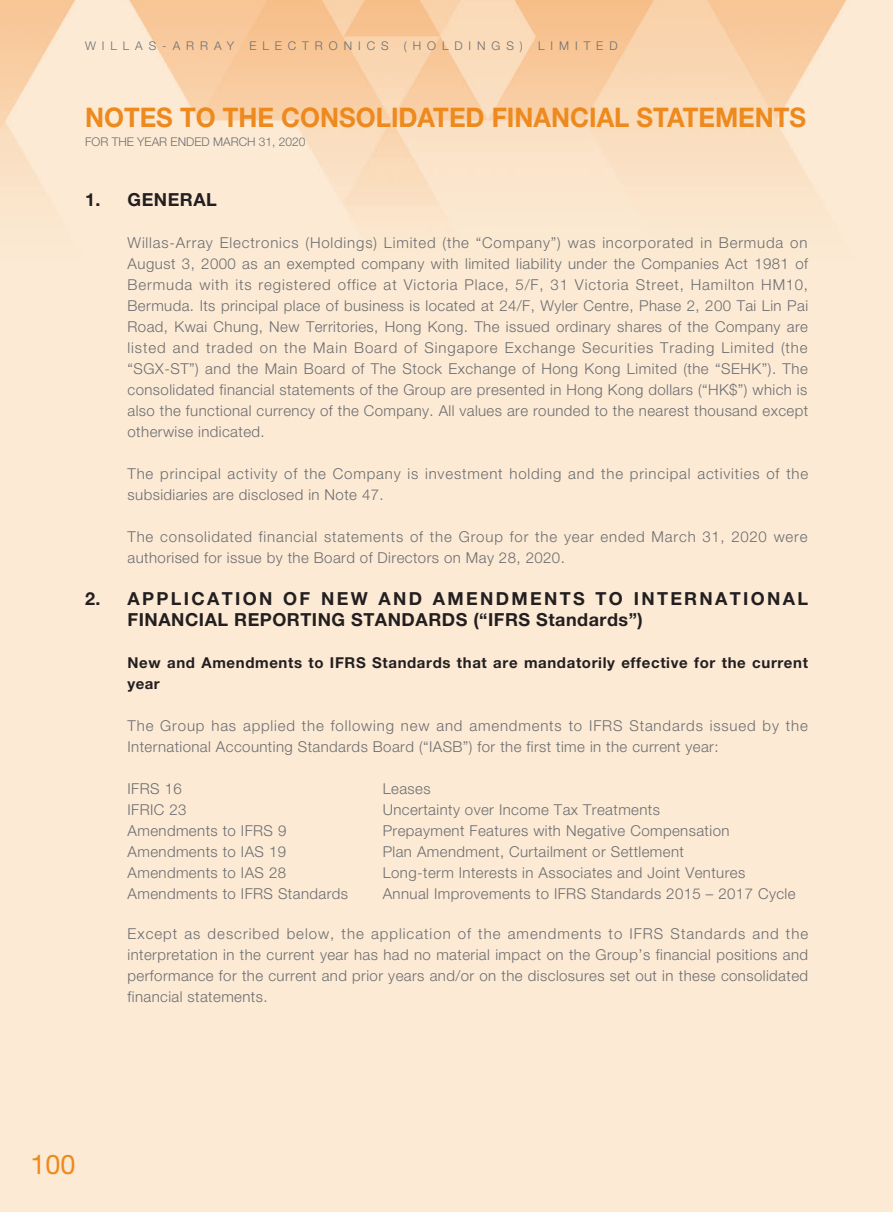
<style>
.page{position:relative;width:893px;height:1212px;background:#fcead5}
.page>*{position:absolute;margin:0;border:0;box-sizing:border-box;transform-origin:0 0}
.t1{font:700 27px "Helvetica Neue LT Std";color:#ed891d;scale:.95 1}
.t2{font:27px "Helvetica Neue LT Std";color:#ed891d}
._01_H1{font:700 18px/21px "Helvetica Neue LT Std";letter-spacing:.13em;color:#231f20}
._01_H1-2{font:700 18px "Helvetica Neue LT Std";letter-spacing:.03em;color:#231f20}
._00_txt{font:300 15px/21px "Helvetica Neue LT Std";letter-spacing:.03em;color:#6c6d70;text-align:justify}
._50_Table_txt{font:300 15px "Helvetica Neue LT Std";letter-spacing:.03em;color:#6c6d70}
._00_txt-2{font:300 15px/21px "Helvetica Neue LT Std";letter-spacing:.055em;color:#6c6d70}
._02_H2{font:700 15px/21px "Helvetica Neue LT Std";letter-spacing:.04em;color:#231f20}
.t3{font:300 12px "Helvetica Neue LT Std";letter-spacing:.495em;color:#6c6d70}
.t4{font:300 12px "Helvetica Neue LT Std";color:#6c6d70}
</style>
<div class="page">
<img style="left:0;top:0;width:847px;height:221px">
<p class="t3" style="left:85px;top:38px;width:151px">WILLAS-ARRAY</p>
<p class="t3" style="left:249px;top:38px;width:141px">ELECTRONICS</p>
<p class="t3" style="left:404px;top:38px;width:120px">(HOLDINGS)</p>
<p class="t3" style="left:538px;top:38px;width:81px">LIMITED</p>
<h1 class="t1" style="left:85px;top:100px;width:761px">NOTES TO THE CONSOLIDATED FINANCIAL STATEMENTS</h1>
<p class="t4" style="left:85px;top:134px;width:222px">FOR THE YEAR ENDED MARCH 31, 2020</p>
<p class="_01_H1-2" style="left:85px;top:189px;width:133px">1. GENERAL</p>
<p class="_00_txt" style="left:128px;top:232px;width:682px">Willas-Array Electronics (Holdings) Limited (the “Company”) was incorporated in Bermuda on August 3, 2000 as an exempted company with limited liability under the Companies Act 1981 of Bermuda with its registered office at Victoria Place, 5/F, 31 Victoria Street, Hamilton HM10, Bermuda. Its principal place of business is located at 24/F, Wyler Centre, Phase 2, 200 Tai Lin Pai Road, Kwai Chung, New Territories, Hong Kong. The issued ordinary shares of the Company are listed and traded on the Main Board of Singapore Exchange Securities Trading Limited (the “SGX-ST”) and the Main Board of The Stock Exchange of Hong Kong Limited (the “SEHK”). The consolidated financial statements of the Group are presented in Hong Kong dollars (“HK$”) which is also the functional currency of the Company. All values are rounded to the nearest thousand except otherwise indicated.</p>
<p class="_00_txt-2" style="left:128px;top:463px;width:682px">The principal activity of the Company is investment holding and the principal activities of the subsidiaries are disclosed in Note 47.</p>
<p class="_00_txt-2" style="left:128px;top:526px;width:681px">The consolidated financial statements of the Group for the year ended March 31, 2020 were authorised for issue by the Board of Directors on May 28, 2020.</p>
<p class="_01_H1" style="left:128px;top:588px;width:682px;text-indent:-43px">2. APPLICATION OF NEW AND AMENDMENTS TO INTERNATIONAL<br>FINANCIAL REPORTING STANDARDS (“IFRS Standards”)</p>
<p class="_02_H2" style="left:128px;top:652px;width:682px">New and Amendments to IFRS Standards that are mandatorily effective for the current year</p>
<p class="_00_txt" style="left:128px;top:715px;width:682px">The Group has applied the following new and amendments to IFRS Standards issued by the<br>International Accounting Standards Board (“IASB”) for the first time in the current year:</p>
<p class="_50_Table_txt" style="left:128px;top:780px;width:56px">IFRS 16</p>
<p class="_50_Table_txt" style="left:383px;top:780px;width:49px">Leases</p>
<p class="_50_Table_txt" style="left:128px;top:801px;width:61px">IFRIC 23</p>
<p class="_50_Table_txt" style="left:383px;top:801px;width:279px">Uncertainty over Income Tax Treatments</p>
<p class="_50_Table_txt" style="left:128px;top:822px;width:160px">Amendments to IFRS 9</p>
<p class="_50_Table_txt" style="left:383px;top:822px;width:348px">Prepayment Features with Negative Compensation</p>
<p class="_50_Table_txt" style="left:128px;top:843px;width:160px">Amendments to IAS 19</p>
<p class="_50_Table_txt" style="left:383px;top:843px;width:303px">Plan Amendment, Curtailment or Settlement</p>
<p class="_50_Table_txt" style="left:128px;top:864px;width:160px">Amendments to IAS 28</p>
<p class="_50_Table_txt" style="left:383px;top:864px;width:364px">Long-term Interests in Associates and Joint Ventures</p>
<p class="_50_Table_txt" style="left:128px;top:885px;width:222px">Amendments to IFRS Standards</p>
<p class="_50_Table_txt" style="left:383px;top:885px;width:414px">Annual Improvements to IFRS Standards 2015 – 2017 Cycle</p>
<p class="_00_txt" style="left:128px;top:923px;width:682px">Except as described below, the application of the amendments to IFRS Standards and the interpretation in the current year has had no material impact on the Group’s financial positions and performance for the current and prior years and/or on the disclosures set out in these consolidated financial statements.</p>
<h1 class="t2" style="left:31px;top:1148px;width:47px">100</h1>
</div>
